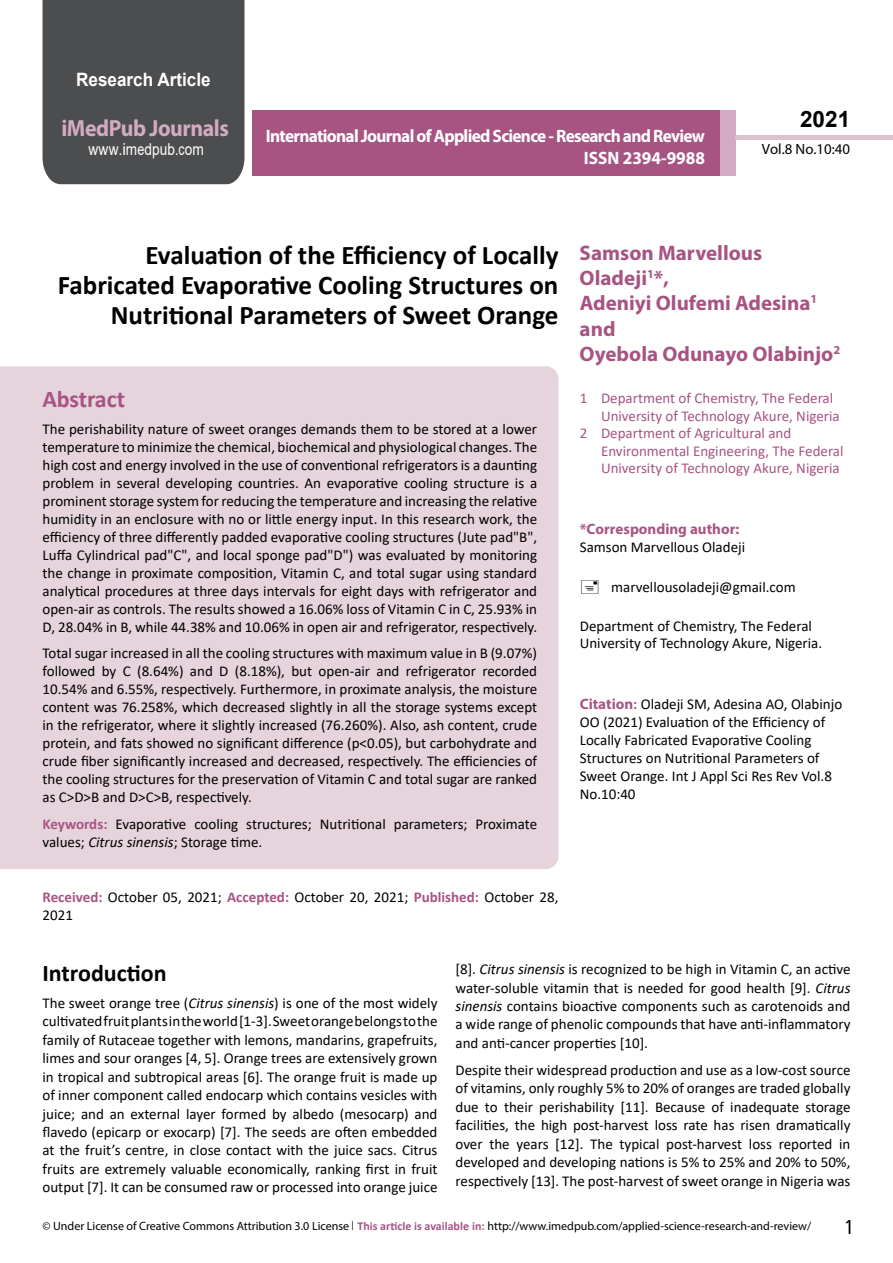
<style>
.page{position:relative;width:893px;height:1263px;background:#fff}
.page>*{position:absolute;margin:0;border:0;box-sizing:border-box;transform-origin:0 0}
.t1{font:700 27px/29.7px "Calibri";color:#000;text-align:right}
.t2{font:25.5px "Tunga";color:#000}
.t3{font:700 24px "Calibri";color:#000}
.t4{font:700 24px "Calibri";letter-spacing:-.005em;color:#a75483}
.t5{font:700 23.4px "Myriad Pro";letter-spacing:-.02em;color:#d2aac1;scale:.93 1}
.t6{font:700 22.5px "Arial";color:#000}
.t7{font:700 21px/25.2px "Myriad Pro";color:#a75483}
.t8{font:700 18.45px "Arial";color:#fff;scale:.93 1}
.t9{font:700 18px/21.6px "Myriad Pro";letter-spacing:-.04em;color:#fff;text-align:right;scale:.96 1}
.t10{font:16.5px "Arial";letter-spacing:.01em;color:#fff;scale:.83 1}
.t11{font:15px/18px "Calibri";color:#000;text-align:justify}
.t12{font:15px "Calibri";color:#a75483}
.t13{font:700 15px "Myriad Pro";color:#a75483}
.t14{font:14.85px "Myriad Pro";color:#000}
.t15{font:12px "Myriad Pro";color:#000}
.s1{font-family:"Calibri"}
.s2{font-weight:700;color:#a75483}
.s3{font-style:italic}
.s4{font-family:"Myriad Pro";font-weight:700;color:#a75483}
.s5{font-family:"Tunga"}
.s6{font-family:"Calibri";font-weight:700;color:#a75483}
</style>
<div class="page">
<div style="left:252px;top:110px;width:469px;height:66px;background:#a75483"></div>
<div style="left:720px;top:110px;width:16px;height:66px;background:#d2aac1"></div>
<div style="left:43px;top:0;width:201px;height:184px;background:#4c4d4f"></div>
<div style="left:736px;top:135px;width:157px;height:5px;background:#dcc2cf"></div>
<div style="left:0;top:366px;width:558px;height:503px;background:#e6d4dd"></div>
<p class="t8" style="left:76px;top:67px;width:146px">Research Article</p>
<h3 class="t5" style="left:61px;top:113px;width:181px">iMedPub Journals</h3>
<p class="t10" style="left:89px;top:138px;width:140px">www<span class="s1">.</span>imedpub<span class="s1">.</span>com</p>
<p class="t9" style="left:266px;top:125px;width:459px">International Journal of Applied Science - Research and Review<br>ISSN 2394-9988</p>
<h3 class="t6" style="left:800px;top:104px;width:52px">2021</h3>
<p class="t14" style="left:762px;top:140px;width:90px">Vol.8 No.10:40</p>
<h1 class="t1" style="left:58px;top:240px;width:502px">Evaluation of the Efficiency of Locally<br>Fabricated Evaporative Cooling Structures on<br>Nutritional Parameters of Sweet Orange</h1>
<h3 class="t4" style="left:43px;top:382px;width:84px">Abstract</h3>
<p class="t11" style="left:43px;top:419px;width:496px">The perishability nature of sweet oranges demands them to be stored at a lower temperature to minimize the chemical, biochemical and physiological changes. The high cost and energy involved in the use of conventional refrigerators is a daunting problem in several developing countries. An evaporative cooling structure is a prominent storage system for reducing the temperature and increasing the relative humidity in an enclosure with no or little energy input. In this research work, the efficiency of three differently padded evaporative cooling structures (Jute pad"B", Luffa Cylindrical pad"C", and local sponge pad"D") was evaluated by monitoring the change in proximate composition, Vitamin C, and total sugar using standard analytical procedures at three days intervals for eight days with refrigerator and open-air as controls. The results showed a 16.06% loss of Vitamin C in C, 25.93% in D, 28.04% in B, while 44.38% and 10.06% in open air and refrigerator, respectively.</p>
<p class="t11" style="left:43px;top:644px;width:496px">Total sugar increased in all the cooling structures with maximum value in B (9.07%) followed by C (8.64%) and D (8.18%), but open-air and refrigerator recorded 10.54% and 6.55%, respectively. Furthermore, in proximate analysis, the moisture content was 76.258%, which decreased slightly in all the storage systems except in the refrigerator, where it slightly increased (76.260%). Also, ash content, crude protein, and fats showed no significant difference (p&lt;0.05), but carbohydrate and crude fiber significantly increased and decreased, respectively. The efficiencies of the cooling structures for the preservation of Vitamin C and total sugar are ranked as C&gt;D&gt;B and D&gt;C&gt;B, respectively.</p>
<p class="t11" style="left:43px;top:814px;width:496px"><span class="s2">Keywords:</span> Evaporative cooling structures; Nutritional parameters; Proximate values; <span class="s3">Citrus sinensis</span>; Storage time.</p>
<p class="t11" style="left:43px;top:887px;width:517px;line-height:18.8px"><span class="s2">Received:</span> October 05, 2021; <span class="s2">Accepted:</span> October 20, 2021; <span class="s2">Published:</span> October 28,<br>2021</p>
<h3 class="t7" style="left:580px;top:240px;width:262px">Samson Marvellous<br>Oladeji<sup>1</sup>*,<br>Adeniyi Olufemi Adesina<sup>1 </sup>and<br>Oyebola Odunayo Olabinjo<sup>2</sup></h3>
<p class="t12" style="left:580px;top:388px;width:255px">1 Department of Chemistry, The Federal</p>
<p class="t12" style="left:601px;top:405px;width:240px">University of Technology Akure, Nigeria</p>
<p class="t12" style="left:580px;top:423px;width:213px">2 Department of Agricultural and</p>
<p class="t12" style="left:601px;top:440px;width:244px">Environmental Engineering, The Federal</p>
<p class="t12" style="left:601px;top:458px;width:240px">University of Technology Akure, Nigeria</p>
<p class="t13" style="left:580px;top:519px;width:161px">*Corresponding author:</p>
<p class="t11" style="left:580px;top:537px;width:167px">Samson Marvellous Oladeji</p>
<p class="t11" style="left:611px;top:578px;width:186px">marvellousoladeji@gmail.com</p>
<p class="t11" style="left:580px;top:617px;width:244px;line-height:17.4px">Department of Chemistry, The Federal<br>University of Technology Akure, Nigeria.</p>
<p class="t11" style="left:580px;top:694px;width:264px;text-align:left"><span class="s4">Citation</span><span class="s2">:</span> Oladeji SM, Adesina AO, Olabinjo OO (2021) Evaluation of the Efficiency of Locally Fabricated Evaporative Cooling Structures on Nutritional Parameters of Sweet Orange. Int J Appl Sci Res Rev Vol.8<br>No.10:40</p>
<h3 class="t3" style="left:43px;top:956px;width:126px">Introduction</h3>
<p class="t11" style="left:43px;top:993px;width:396px;line-height:18.5px">The sweet orange tree (<span class="s3">Citrus sinensis</span>) is one of the most widely cultivated fruit plants in the world [1-3]. Sweet orange belongs to the family of Rutaceae together with lemons, mandarins, grapefruits, limes and sour oranges [4, 5]. Orange trees are extensively grown in tropical and subtropical areas [6]. The orange fruit is made up of inner component called endocarp which contains vesicles with juice; and an external layer formed by albedo (mesocarp) and flavedo (epicarp or exocarp) [7]. The seeds are often embedded at the fruit’s centre, in close contact with the juice sacs. Citrus fruits are extremely valuable economically, ranking first in fruit output [7]. It can be consumed raw or processed into orange juice</p>
<p class="t11" style="left:455px;top:959px;width:396px;line-height:18.5px">[8]. <span class="s3">Citrus sinensis</span> is recognized to be high in Vitamin C, an active water-soluble vitamin that is needed for good health [9]. <span class="s3">Citrus sinensis</span> contains bioactive components such as carotenoids and a wide range of phenolic compounds that have anti-inflammatory and anti-cancer properties [10].</p>
<p class="t11" style="left:455px;top:1060px;width:396px;line-height:18.5px">Despite their widespread production and use as a low-cost source of vitamins, only roughly 5% to 20% of oranges are traded globally due to their perishability [11]. Because of inadequate storage facilities, the high post-harvest loss rate has risen dramatically over the years [12]. The typical post-harvest loss reported in developed and developing nations is 5% to 25% and 20% to 50%, respectively [13]. The post-harvest of sweet orange in Nigeria was</p>
<p class="t15" style="left:43px;top:1219px;width:770px">© Under License of Creative Commons Attribution 3.0 License <span class="s5">|</span> <span class="s6">This article is available in:</span> http://www.imedpub.com/applied-science-research-and-review/</p>
<h2 class="t2" style="left:845px;top:1211px;width:9px">1</h2>
</div>
